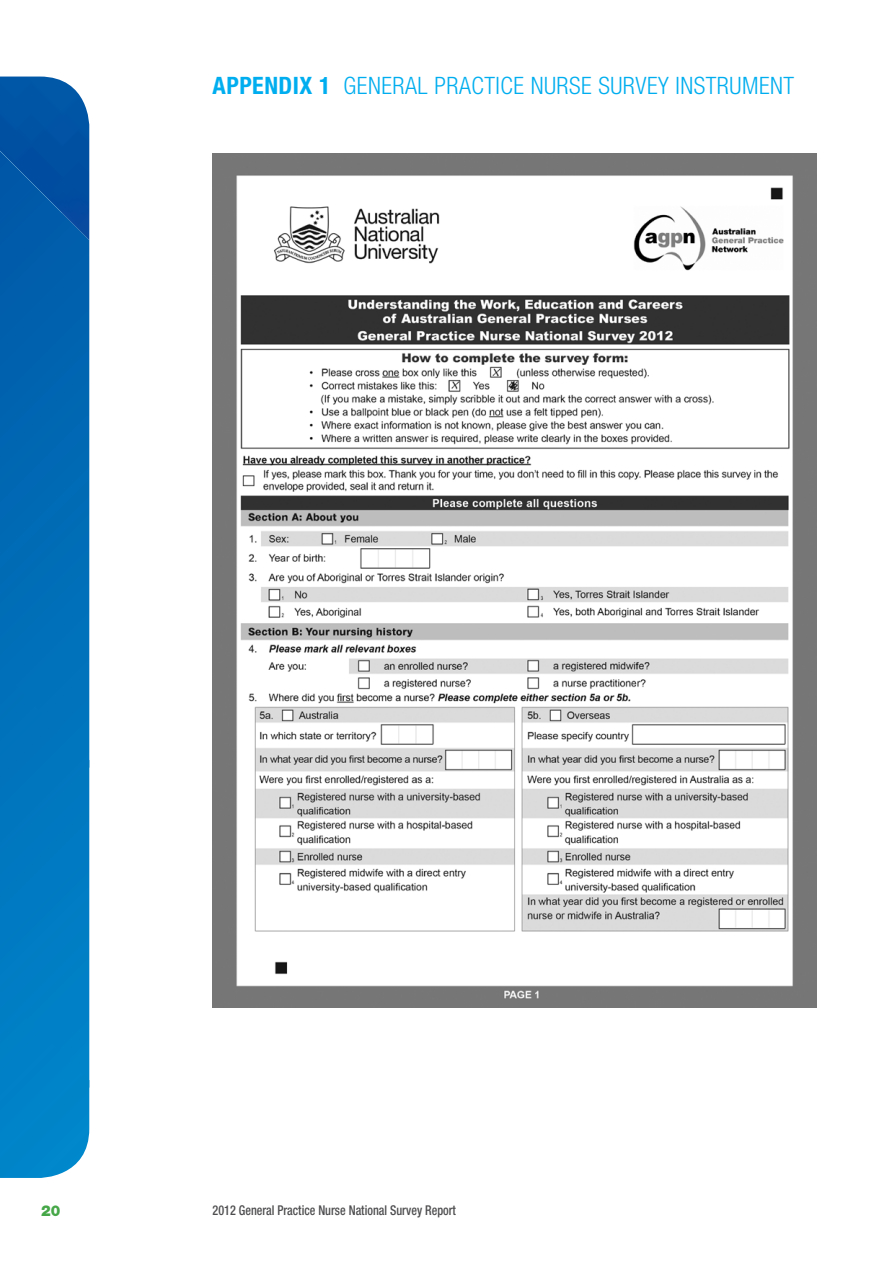
<style>
.page{position:relative;width:893px;height:1263px;background:#fff}
.page>*{position:absolute;margin:0;border:0;box-sizing:border-box;transform-origin:0 0}
.H1{font:300 condensed 24px "Helvetica Neue LT Std";letter-spacing:.02em;color:#00aeef}
.t1{font:900 15px "Helvetica Neue LT Std";color:#46a748;scale:.96 1}
.t2{font:500 condensed 13.5px "Helvetica Neue LT Std";color:#4d4d4f;scale:.9 1}
.s1{font-weight:700}
</style>
<div class="page">
<div style="left:0;top:457px;width:89px;height:201px;background:#006cb7"></div>
<div style="left:0;top:658px;width:89px;height:320px;background:#0078bf"></div>
<div style="left:0;top:978px;width:89px;height:200px;background:#0082c8"></div>
<div style="left:0;top:240px;width:89px;height:217px;background:#0062af"></div>
<img style="left:0;top:77px;width:89px;height:163px">
<img style="left:213px;top:154px;width:603px;height:854px">
<p class="H1" style="left:213px;top:71px;width:583px"><span class="s1">APPENDIX 1</span> GENERAL PRACTICE NURSE SURVEY INSTRUMENT</p>
<p class="t1" style="left:41px;top:1202px;width:22px">20</p>
<p class="t2" style="left:213px;top:1202px;width:272px">2012 General Practice Nurse National Survey Report</p>
</div>
